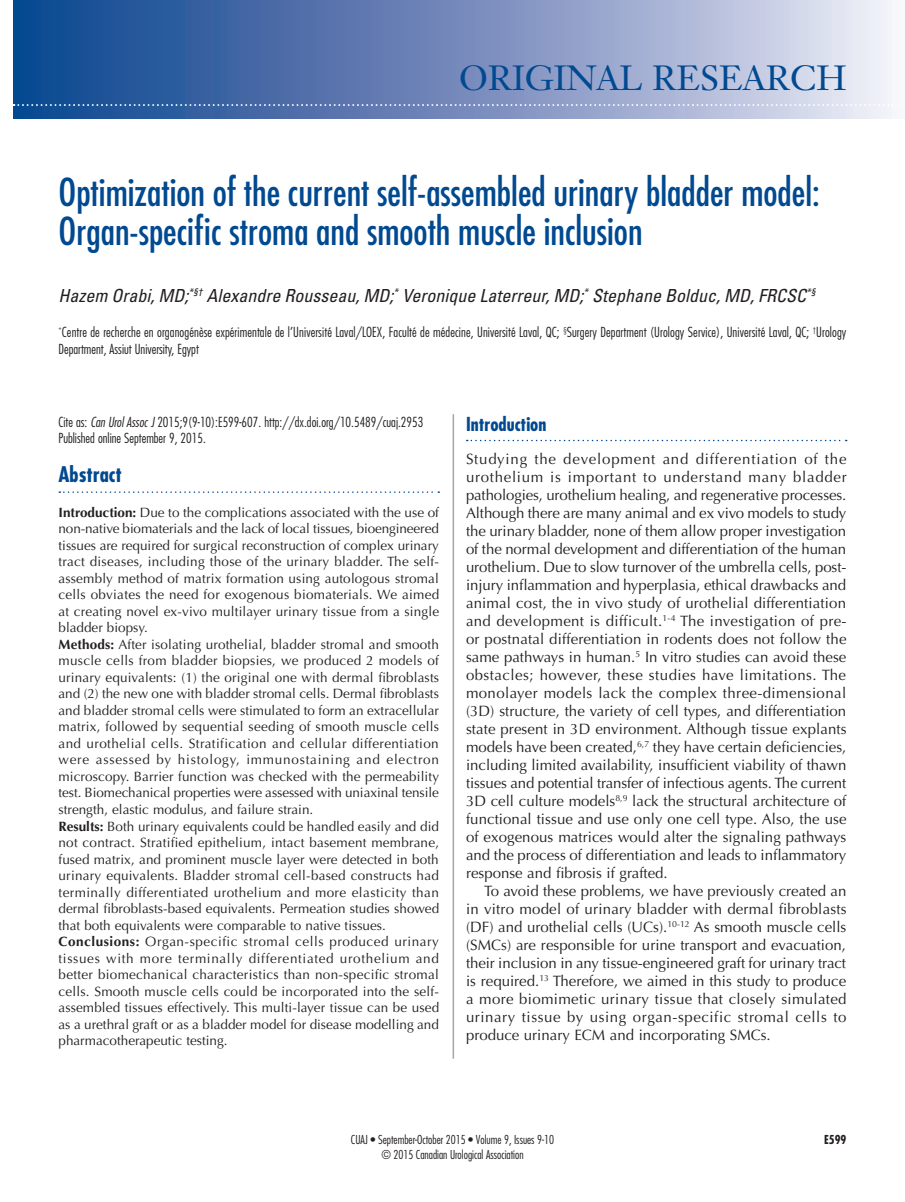
<style>
.page{position:relative;width:905px;height:1202px;background:#fff}
.page>*{position:absolute;margin:0;border:0;box-sizing:border-box;transform-origin:0 0}
.t1{font:condensed 37.5px/39px "Futura";color:#014990}
.t2{font:34.5px "Janson Text";letter-spacing:.225em;color:#014990}
.t3{font:700 condensed 21px "Futura";color:#014990}
.t4{font:700 condensed 18.75px "Futura";color:#014990}
.t5{font:italic condensed 18px "Univers";color:#231f20}
.t6{font:15px/18px "Optima";color:#231f20;text-align:justify}
.t7{font:13.5px/16.5px "Optima";letter-spacing:.01em;color:#231f20}
.t8{font:300 condensed 13.5px/16.5px "Futura";letter-spacing:.01em;color:#231f20}
.t9{font:300 condensed 12px/14.4px "Futura";color:#231f20;text-align:center}
.t10{font:700 condensed 12px "Futura";color:#231f20}
.s1{font-style:italic}
.s2{font-weight:700}
</style>
<div class="page">
<svg style="left:14px;top:0;width:878px;height:118px;background:#768fbd"></svg>
<hr style="left:452px;top:414px;width:2px;height:644px;background:#231f20">
<svg style="left:59px;top:491px;width:380px;height:2px"></svg>
<svg style="left:466px;top:440px;width:380px;height:1px"></svg>
<svg style="left:14px;top:104px;width:878px;height:2px;background:#9dafd0"></svg>
<h2 class="t2" style="left:459px;top:56px;width:389px">ORIGINAL RESEARCH</h2>
<h1 class="t1" style="left:58px;top:172px;width:762px">Optimization of the current self-assembled urinary bladder model:<br>Organ-specific stroma and smooth muscle inclusion</h1>
<h3 class="t5" style="left:58px;top:285px;width:758px">Hazem Orabi, MD;<sup>*§†</sup> Alexandre Rousseau, MD;<sup>*</sup> Veronique Laterreur, MD;<sup>*</sup> Stephane Bolduc, MD, FRCSC<sup>*§</sup></h3>
<p class="t8" style="left:58px;top:323px;width:789px"><sup>*</sup>Centre de recherche en organogénèse expérimentale de l’Université Laval/LOEX, Faculté de médecine, Université Laval, QC; <sup>§</sup>Surgery Department (Urology Service), Université Laval, QC; <sup>†</sup>Urology<br>Department, Assiut University, Egypt</p>
<p class="t8" style="left:58px;top:413px;width:366px">Cite as: <span class="s1">Can Urol Assoc J</span> 2015;9(9-10):E599-607. http://dx.doi.org/10.5489/cuaj.2953<br>Published online September 9, 2015.</p>
<h3 class="t3" style="left:58px;top:461px;width:65px">Abstract</h3>
<p class="t7" style="left:58px;top:504px;width:382px"><span class="s2">Introduction:</span> Due to the complications associated with the use of non-native biomaterials and the lack of local tissues, bioengineered tissues are required for surgical reconstruction of complex urinary tract diseases, including those of the urinary bladder. The self&shy;assembly method of matrix formation using autologous stromal cells obviates the need for exogenous biomaterials. We aimed at creating novel ex-vivo multilayer urinary tissue from a single bladder biopsy.<br><span class="s2">Methods:</span> After isolating urothelial, bladder stromal and smooth muscle cells from bladder biopsies, we produced 2 models of urinary equivalents: (1) the original one with dermal fibroblasts and (2) the new one with bladder stromal cells. Dermal fibroblasts and bladder stromal cells were stimulated to form an extracellular matrix, followed by sequential seeding of smooth muscle cells and urothelial cells. Stratification and cellular differentiation were assessed by histology, immunostaining and electron microscopy. Barrier function was checked with the permeability test. Biomechanical properties were assessed with uniaxinal tensile strength, elastic modulus, and failure strain.<br><span class="s2">Results:</span> Both urinary equivalents could be handled easily and did not contract. Stratified epithelium, intact basement membrane, fused matrix, and prominent muscle layer were detected in both urinary equivalents. Bladder stromal cell-based constructs had terminally differentiated urothelium and more elasticity than dermal fibroblasts-based equivalents. Permeation studies showed that both equivalents were comparable to native tissues.<br><span class="s2">Conclusions:</span> Organ-specific stromal cells produced urinary tissues with more terminally differentiated urothelium and better biomechanical characteristics than non-specific stromal cells. Smooth muscle cells could be incorporated into the self&shy;assembled tissues effectively. This multi-layer tissue can be used as a urethral graft or as a bladder model for disease modelling and pharmacotherapeutic testing.</p>
<h3 class="t4" style="left:466px;top:412px;width:82px">Introduction</h3>
<p class="t6" style="left:466px;top:450px;width:382px">Studying the development and differentiation of the urothelium is important to understand many bladder pathologies, urothelium healing, and regenerative processes.<br>Although there are many animal and ex vivo models to study the urinary bladder, none of them allow proper investigation of the normal development and differentiation of the human urothelium. Due to slow turnover of the umbrella cells, post&shy;injury inflammation and hyperplasia, ethical drawbacks and animal cost, the in vivo study of urothelial differentiation and development is difficult.<sup>1-4</sup> The investigation of pre&shy;or postnatal differentiation in rodents does not follow the same pathways in human.<sup>5</sup> In vitro studies can avoid these obstacles; however, these studies have limitations. The monolayer models lack the complex three-dimensional (3D) structure, the variety of cell types, and differentiation state present in 3D environment. Although tissue explants models have been created,<sup>6,7</sup> they have certain deficiencies, including limited availability, insufficient viability of thawn tissues and potential transfer of infectious agents. The current 3D cell culture models<sup>8,9</sup> lack the structural architecture of functional tissue and use only one cell type. Also, the use of exogenous matrices would alter the signaling pathways and the process of differentiation and leads to inflammatory response and fibrosis if grafted.</p>
<p class="t6" style="left:466px;top:882px;width:382px;text-indent:18px">To avoid these problems, we have previously created an in vitro model of urinary bladder with dermal fibroblasts (DF) and urothelial cells (UCs).<sup>10-12</sup> As smooth muscle cells (SMCs) are responsible for urine transport and evacuation, their inclusion in any tissue-engineered graft for urinary tract is required.<sup>13</sup> Therefore, we aimed in this study to produce a more biomimetic urinary tissue that closely simulated urinary tissue by using organ-specific stromal cells to produce urinary ECM and incorporating SMCs.</p>
<p class="t9" style="left:351px;top:1132px;width:204px">CUAJ • September-October 2015 • Volume 9, Issues 9-10 © 2015 Canadian Urological Association</p>
<p class="t10" style="left:824px;top:1131px;width:24px">E599</p>
</div>
